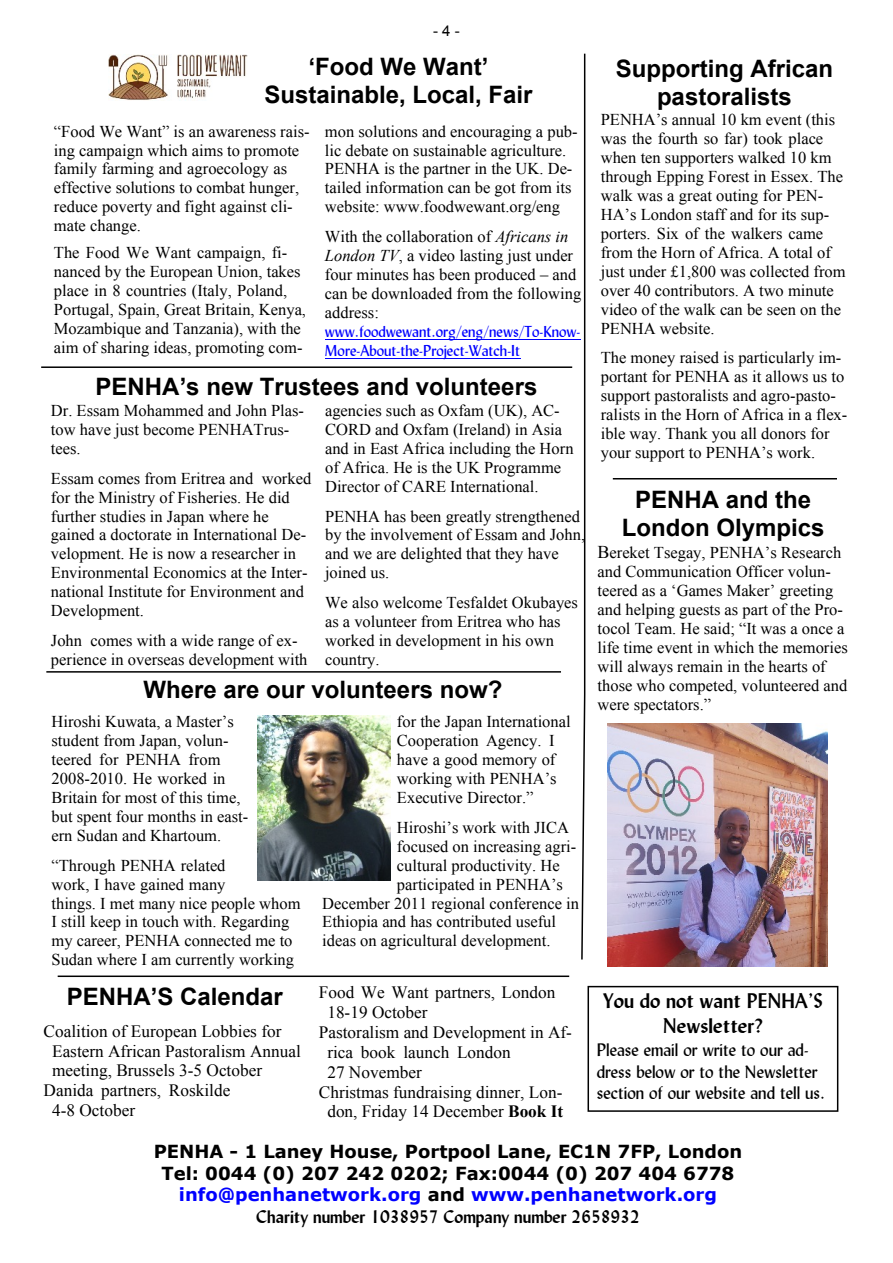
<style>
.page{position:relative;width:893px;height:1263px;background:#fff}
.page>*{position:absolute;margin:0;border:0;box-sizing:border-box;transform-origin:0 0}
.t1{font:700 24px/27.5px "Arial";color:#000;text-align:center}
.t2{font:700 21px/25.5px "Lydian BT";color:#000;text-align:center}
.t3{font:700 18px/21.9px "Verdana";color:#000;text-align:center}
.t4{font:18px/21.9px "Lydian BT";color:#000}
.t5{font:700 18px "Lydian BT";color:#000}
.t6{font:17.25px "Times New Roman";color:#000}
.t7{font:16.5px/18.9px "Times New Roman";color:#000}
.t8{font:15.75px/19px "Lydian BT";color:#00f}
.t9{font:15px "Arial";color:#000}
.s1{font-style:italic}
.s2{font-weight:700}
.s3{font-size:18px}
.s4{color:#00f}
</style>
<div class="page">
<div style="left:587px;top:986px;width:251px;height:126px;border:2px solid #000"></div>
<img style="left:257px;top:715px;width:133px;height:165px">
<svg style="left:580px;top:53px;width:6px;height:907px"></svg>
<hr style="left:613px;top:478px;width:224px;height:1px;background:#000">
<hr style="left:46px;top:671px;width:515px;height:2px;background:#000">
<img style="left:608px;top:724px;width:219px;height:242px">
<hr style="left:325px;top:339px;width:255px;height:1px;background:#00f">
<hr style="left:325px;top:358px;width:195px;height:1px;background:#00f">
<img style="left:109px;top:55px;width:138px;height:45px">
<hr style="left:41px;top:366px;width:531px;height:2px;background:#000">
<hr style="left:58px;top:975px;width:511px;height:2px;background:#000">
<p class="t9" style="left:433px;top:25px;width:28px">- 4 -</p>
<h1 class="t1" style="left:264px;top:55px;width:270px">‘Food We Want’<br>Sustainable, Local, Fair</h1>
<p class="t7" style="left:54px;top:123px;width:257px">“Food We Want” is an awareness rais&shy;ing campaign which aims to promote family farming and agroecology as effective solutions to combat hunger, reduce poverty and fight against cli&shy;mate change.</p>
<p class="t7" style="left:54px;top:244px;width:254px">The Food We Want campaign, fi&shy;nanced by the European Union, takes place in 8 countries (Italy, Poland, Portugal, Spain, Great Britain, Kenya, Mozambique and Tanzania), with the aim of sharing ideas, promoting com-</p>
<p class="t7" style="left:325px;top:123px;width:254px">mon solutions and encouraging a pub&shy;lic debate on sustainable agriculture.<br>PENHA is the partner in the UK. De&shy;tailed information can be got from its website: www.foodwewant.org/eng</p>
<p class="t7" style="left:325px;top:228px;width:258px">With the collaboration of <span class="s1">Africans in<br>London TV</span>, a video lasting just under four minutes has been produced – and can be downloaded from the following address:</p>
<p class="t8" style="left:325px;top:323px;width:257px">www.foodwewant.org/eng/news/To-Know-<br>More-About-the-Project-Watch-It</p>
<h1 class="t1" style="left:96px;top:375px;width:443px">PENHA’s new Trustees and volunteers</h1>
<p class="t7" style="left:51px;top:403px;width:255px">Dr. Essam Mohammed and John Plas&shy;tow have just become PENHATrus&shy;tees.</p>
<p class="t7" style="left:51px;top:470px;width:262px">Essam comes from Eritrea and worked for the Ministry of Fisheries. He did further studies in Japan where he gained a doctorate in International De&shy;velopment. He is now a researcher in Environmental Economics at the Inter&shy;national Institute for Environment and Development.</p>
<p class="t7" style="left:51px;top:632px;width:258px">John comes with a wide range of ex&shy;perience in overseas development with</p>
<p class="t7" style="left:325px;top:403px;width:250px">agencies such as Oxfam (UK), AC-CORD and Oxfam (Ireland) in Asia and in East Africa including the Horn of Africa. He is the UK Programme Director of CARE International.</p>
<p class="t7" style="left:325px;top:508px;width:262px">PENHA has been greatly strengthened by the involvement of Essam and John, and we are delighted that they have joined us.</p>
<p class="t7" style="left:325px;top:594px;width:254px">We also welcome Tesfaldet Okubayes as a volunteer from Eritrea who has worked in development in his own country.</p>
<h1 class="t1" style="left:143px;top:678px;width:360px">Where are our volunteers now?</h1>
<p class="t7" style="left:52px;top:714px;width:198px">Hiroshi Kuwata, a Master’s student from Japan, volun&shy;teered for PENHA from<br>2008-2010. He worked in<br>Britain for most of this time, but spent four months in east&shy;ern Sudan and Khartoum.</p>
<p class="t7" style="left:52px;top:857px;width:251px">“Through PENHA related<br>work, I have gained many<br>things. I met many nice people whom<br>I still keep in touch with. Regarding my career, PENHA connected me to<br>Sudan where I am currently working</p>
<h1 class="t1" style="left:67px;top:985px;width:218px">PENHA’S Calendar</h1>
<p class="t6" style="left:44px;top:1025px;width:239px">Coalition of European Lobbies for</p>
<p class="t6" style="left:52px;top:1044px;width:250px">Eastern African Pastoralism Annual</p>
<p class="t6" style="left:52px;top:1064px;width:211px">meeting, Brussels 3-5 October</p>
<p class="t6" style="left:44px;top:1084px;width:188px">Danida partners, Roskilde</p>
<p class="t6" style="left:52px;top:1104px;width:84px">4-8 October</p>
<p class="t7" style="left:397px;top:714px;width:175px">for the Japan International<br>Cooperation Agency. I have a good memory of working with PENHA’s<br>Executive Director.”</p>
<p class="t7" style="left:397px;top:819px;width:174px">Hiroshi’s work with JICA</p>
<p class="t7" style="left:397px;top:838px;width:181px">focused on increasing agri-</p>
<p class="t7" style="left:397px;top:857px;width:164px">cultural productivity. He</p>
<p class="t7" style="left:397px;top:876px;width:167px">participated in PENHA’s</p>
<p class="t7" style="left:322px;top:895px;width:258px">December 2011 regional conference in</p>
<p class="t7" style="left:322px;top:914px;width:235px">Ethiopia and has contributed useful</p>
<p class="t7" style="left:322px;top:933px;width:230px">ideas on agricultural development.</p>
<p class="t6" style="left:319px;top:986px;width:238px">Food We Want partners, London</p>
<p class="t6" style="left:327px;top:1006px;width:102px">18-19 October</p>
<p class="t6" style="left:319px;top:1026px;width:255px">Pastoralism and Development in Af-</p>
<p class="t6" style="left:327px;top:1046px;width:185px">rica book launch London</p>
<p class="t6" style="left:327px;top:1066px;width:96px">27 November</p>
<p class="t6" style="left:319px;top:1086px;width:245px">Christmas fundraising dinner, Lon-</p>
<p class="t6" style="left:327px;top:1105px;width:237px">don, Friday 14 December <span class="s2">Book It</span></p>
<h1 class="t1" style="left:616px;top:57px;width:219px">Supporting African pastoralists</h1>
<p class="t7" style="left:601px;top:112px;width:246px">PENHA’s annual 10 km event (this was the fourth so far) took place when ten supporters walked 10 km through Epping Forest in Essex. The walk was a great outing for PEN-<br>HA’s London staff and for its sup&shy;porters. Six of the walkers came from the Horn of Africa. A total of just under £1,800 was collected from over 40 contributors. A two minute video of the walk can be seen on the<br>PENHA website.</p>
<p class="t7" style="left:601px;top:350px;width:248px">The money raised is particularly im&shy;portant for PENHA as it allows us to support pastoralists and agro-pasto&shy;ralists in the Horn of Africa in a flex&shy;ible way. Thank you all donors for your support to PENHA’s work.</p>
<h1 class="t1" style="left:622px;top:488px;width:204px">PENHA and the<br>London Olympics</h1>
<p class="t7" style="left:597px;top:544px;width:252px"><span class="s3">B</span>ereket Tsegay, PENHA’s Research and Communication Officer volun&shy;teered as a ‘Games Maker’ greeting and helping guests as part of the Pro&shy;tocol Team. He said; “It was a once a life time event in which the memories will always remain in the hearts of those who competed, volunteered and were spectators.”</p>
<p class="t2" style="left:603px;top:989px;width:221px">You do not want PENHA’S<br>Newsletter?</p>
<p class="t4" style="left:597px;top:1040px;width:230px">Please email or write to our ad&shy;dress below or to the Newsletter section of our website and tell us.</p>
<p class="t3" style="left:154px;top:1142px;width:590px">PENHA - 1 Laney House, Portpool Lane, EC1N 7FP, London<br>Tel: 0044 (0) 207 242 0202; Fax:0044 (0) 207 404 6778 <span class="s4">info@penhanetwork.org</span> and <span class="s4">www.penhanetwork.org</span></p>
<p class="t5" style="left:256px;top:1209px;width:385px">Charity number 1038957 Company number 2658932</p>
</div>
